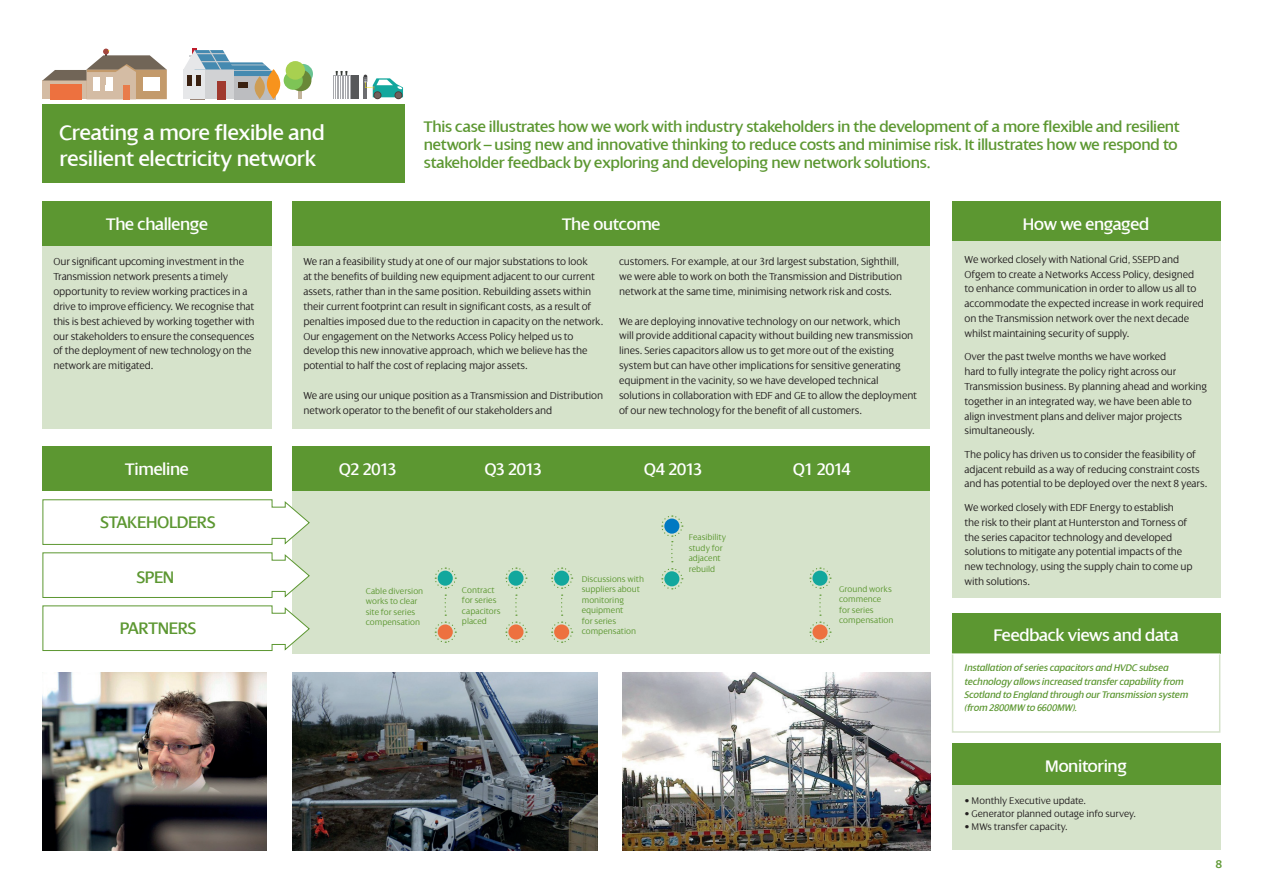
<style>
.page{position:relative;width:1263px;height:893px;background:#fff}
.page>*{position:absolute;margin:0;border:0;box-sizing:border-box;transform-origin:0 0}
.t1{font:22.5px/25.5px "Dialog";letter-spacing:-.01em;color:#fff}
.t2{font:18px "Dialog";letter-spacing:-.02em;color:#fff}
.t3{font:18px "Dialog";letter-spacing:-.015em;color:#5c9731}
.t4{font:16.5px/18px "Dialog";letter-spacing:-.015em;color:#5c9731}
.t5{font:600 12px "Dialog";color:#5c9731}
.t6{font:300 10.95px/14.9px "Dialog";letter-spacing:-.01em;color:#231f20}
.t7{font:italic 10.35px/13.2px "Dialog";color:#5c9731}
.t8{font:300 10.35px "Dialog";letter-spacing:-.005em;color:#231f20}
.t9{font:300 9px/10.5px "Dialog";color:#5c9731}
</style>
<div class="page">
<div style="left:292px;top:450px;width:638px;height:204px;background:#d6e3cb"></div>
<div style="left:43px;top:104px;width:362px;height:79px;background:#5c9731"></div>
<div style="left:952px;top:650px;width:268px;height:83px;border:2px solid #d6e3cb"></div>
<svg style="left:43px;top:49px;width:124px;height:50px"></svg>
<div style="left:374px;top:91px;width:7px;height:8px;background:#534440;border-radius:50%"></div>
<hr style="left:364px;top:78px;width:3px;height:21px;background:#6c6d70">
<svg style="left:364px;top:75px;width:39px;height:23px"></svg>
<div style="left:333px;top:75px;width:26px;height:24px;background:#a8a9ad"></div>
<div style="left:351px;top:75px;width:8px;height:24px;background:#57585a"></div>
<svg style="left:334px;top:71px;width:16px;height:27px"></svg>
<hr style="left:298px;top:80px;width:4px;height:19px;background:#c3b49b">
<svg style="left:293px;top:64px;width:20px;height:20px"></svg>
<div style="left:289px;top:70px;width:22px;height:21px;background:#698838;border-radius:50%"></div>
<div style="left:284px;top:71px;width:19px;height:19px;background:#7ec456;border-radius:50%"></div>
<div style="left:286px;top:61px;width:19px;height:19px;background:#a8d050;border-radius:50%"></div>
<hr style="left:192px;top:49px;width:4px;height:13px;background:#be1d2c">
<div style="left:183px;top:69px;width:51px;height:30px;background:#e6e7e9"></div>
<hr style="left:187px;top:76px;width:4px;height:10px;background:#3a2111">
<hr style="left:196px;top:76px;width:4px;height:10px;background:#3a2111">
<div style="left:234px;top:76px;width:42px;height:23px;background:#bcbdc0"></div>
<svg style="left:255px;top:76px;width:10px;height:23px"></svg>
<div style="left:206px;top:69px;width:28px;height:30px;background:#d1d2d4"></div>
<svg style="left:267px;top:69px;width:13px;height:30px"></svg>
<div style="left:217px;top:81px;width:9px;height:18px;background:#a0392e"></div>
<svg style="left:184px;top:50px;width:93px;height:26px"></svg>
<div style="left:239px;top:82px;width:9px;height:6px;background:#3a2111"></div>
<div style="left:43px;top:201px;width:229px;height:45px;background:#5c9731"></div>
<div style="left:952px;top:613px;width:268px;height:40px;background:#5c9731"></div>
<div style="left:292px;top:201px;width:638px;height:45px;background:#5c9731"></div>
<div style="left:952px;top:201px;width:268px;height:41px;background:#5c9731"></div>
<div style="left:43px;top:246px;width:229px;height:183px;background:#d6e3cb"></div>
<div style="left:292px;top:246px;width:638px;height:183px;background:#d6e3cb"></div>
<div style="left:952px;top:744px;width:268px;height:106px;background:#d6e3cb"></div>
<div style="left:952px;top:743px;width:268px;height:41px;background:#5c9731"></div>
<img style="left:43px;top:673px;width:224px;height:177px">
<img style="left:623px;top:673px;width:307px;height:177px">
<div style="left:43px;top:446px;width:229px;height:45px;background:#5c9731"></div>
<div style="left:292px;top:446px;width:638px;height:45px;background:#5c9731"></div>
<svg style="left:42px;top:499px;width:268px;height:46px"></svg>
<svg style="left:42px;top:552px;width:268px;height:46px"></svg>
<svg style="left:42px;top:605px;width:268px;height:46px"></svg>
<div style="left:952px;top:242px;width:268px;height:356px;background:#d6e3cb"></div>
<img style="left:292px;top:673px;width:306px;height:177px">
<svg style="left:661px;top:568px;width:22px;height:22px"></svg>
<svg style="left:661px;top:515px;width:22px;height:47px"></svg>
<hr style="left:948px;top:653px;width:272px;height:1px;background:#fff">
<svg style="left:809px;top:567px;width:22px;height:76px"></svg>
<svg style="left:434px;top:567px;width:22px;height:76px"></svg>
<svg style="left:505px;top:567px;width:22px;height:76px"></svg>
<svg style="left:551px;top:567px;width:22px;height:76px"></svg>
<h1 class="t1" style="left:60px;top:121px;width:267px">Creating a more flexible and resilient electricity network</h1>
<h2 class="t2" style="left:106px;top:214px;width:104px">The challenge</h2>
<p class="t4" style="left:424px;top:118px;width:757px">This case illustrates how we work with industry stakeholders in the development of a more flexible and resilient network – using new and innovative thinking to reduce costs and minimise risk. It illustrates how we respond to stakeholder feedback by exploring and developing new network solutions.</p>
<h2 class="t2" style="left:562px;top:214px;width:100px">The outcome</h2>
<h2 class="t2" style="left:1023px;top:214px;width:128px">How we engaged</h2>
<p class="t6" style="left:53px;top:254px;width:203px">Our significant upcoming investment in the Transmission network presents a timely opportunity to review working practices in a drive to improve efficiency. We recognise that this is best achieved by working together with our stakeholders to ensure the consequences of the deployment of new technology on the network are mitigated.</p>
<p class="t6" style="left:303px;top:254px;width:302px">We ran a feasibility study at one of our major substations to look<br>at the benefits of building new equipment adjacent to our current assets, rather than in the same position. Rebuilding assets within their current footprint can result in significant costs, as a result of penalties imposed due to the reduction in capacity on the network.<br>Our engagement on the Networks Access Policy helped us to develop this new innovative approach, which we believe has the potential to half the cost of replacing major assets.</p>
<p class="t6" style="left:303px;top:388px;width:301px">We are using our unique position as a Transmission and Distribution network operator to the benefit of our stakeholders and</p>
<p class="t6" style="left:619px;top:254px;width:284px">customers. For example, at our 3rd largest substation, Sighthill, we were able to work on both the Transmission and Distribution network at the same time, minimising network risk and costs.</p>
<p class="t6" style="left:619px;top:314px;width:299px">We are deploying innovative technology on our network, which will provide additional capacity without building new transmission lines. Series capacitors allow us to get more out of the existing system but can have other implications for sensitive generating equipment in the vacinity, so we have developed technical solutions in collaboration with EDF and GE to allow the deployment of our new technology for the benefit of all customers.</p>
<h2 class="t2" style="left:125px;top:459px;width:65px">Timeline</h2>
<h2 class="t2" style="left:339px;top:459px;width:59px">Q2 2013</h2>
<h2 class="t2" style="left:485px;top:459px;width:59px">Q3 2013</h2>
<h2 class="t2" style="left:644px;top:459px;width:59px">Q4 2013</h2>
<h2 class="t2" style="left:793px;top:459px;width:59px">Q1 2014</h2>
<h2 class="t3" style="left:101px;top:513px;width:117px">STAKEHOLDERS</h2>
<h2 class="t3" style="left:137px;top:567px;width:39px">SPEN</h2>
<h2 class="t3" style="left:120px;top:619px;width:78px">PARTNERS</h2>
<p class="t9" style="left:689px;top:532px;width:39px">Feasibility study for adjacent rebuild</p>
<p class="t9" style="left:366px;top:586px;width:59px">Cable diversion works to clear site for series compensation</p>
<p class="t9" style="left:462px;top:585px;width:40px">Contract for series capacitors placed</p>
<p class="t9" style="left:582px;top:574px;width:64px">Discussions with suppliers about monitoring equipment<br>for series compensation</p>
<p class="t9" style="left:839px;top:584px;width:56px">Ground works commence for series compensation</p>
<p class="t6" style="left:964px;top:252px;width:241px">We worked closely with National Grid, SSEPD and Ofgem to create a Networks Access Policy, designed to enhance communication in order to allow us all to accommodate the expected increase in work required on the Transmission network over the next decade whilst maintaining security of supply.</p>
<p class="t6" style="left:964px;top:349px;width:244px">Over the past twelve months we have worked<br>hard to fully integrate the policy right across our Transmission business. By planning ahead and working together in an integrated way, we have been able to align investment plans and deliver major projects simultaneously.</p>
<p class="t6" style="left:964px;top:447px;width:244px">The policy has driven us to consider the feasibility of adjacent rebuild as a way of reducing constraint costs and has potential to be deployed over the next 8 years.</p>
<p class="t6" style="left:964px;top:500px;width:229px">We worked closely with EDF Energy to establish<br>the risk to their plant at Hunterston and Torness of the series capacitor technology and developed solutions to mitigate any potential impacts of the new technology, using the supply chain to come up with solutions.</p>
<h2 class="t2" style="left:993px;top:625px;width:187px">Feedback views and data</h2>
<p class="t7" style="left:964px;top:661px;width:225px">Installation of series capacitors and HVDC subsea technology allows increased transfer capability from Scotland to England through our Transmission system (from 2800MW to 6600MW).</p>
<h2 class="t2" style="left:1045px;top:756px;width:83px">Monitoring</h2>
<p class="t8" style="left:964px;top:794px;width:123px">• Monthly Executive update.</p>
<p class="t8" style="left:964px;top:808px;width:173px">• Generator planned outage info survey.</p>
<p class="t8" style="left:964px;top:821px;width:105px">• MWs transfer capacity.</p>
<p class="t5" style="left:1216px;top:858px;width:8px">8</p>
</div>
